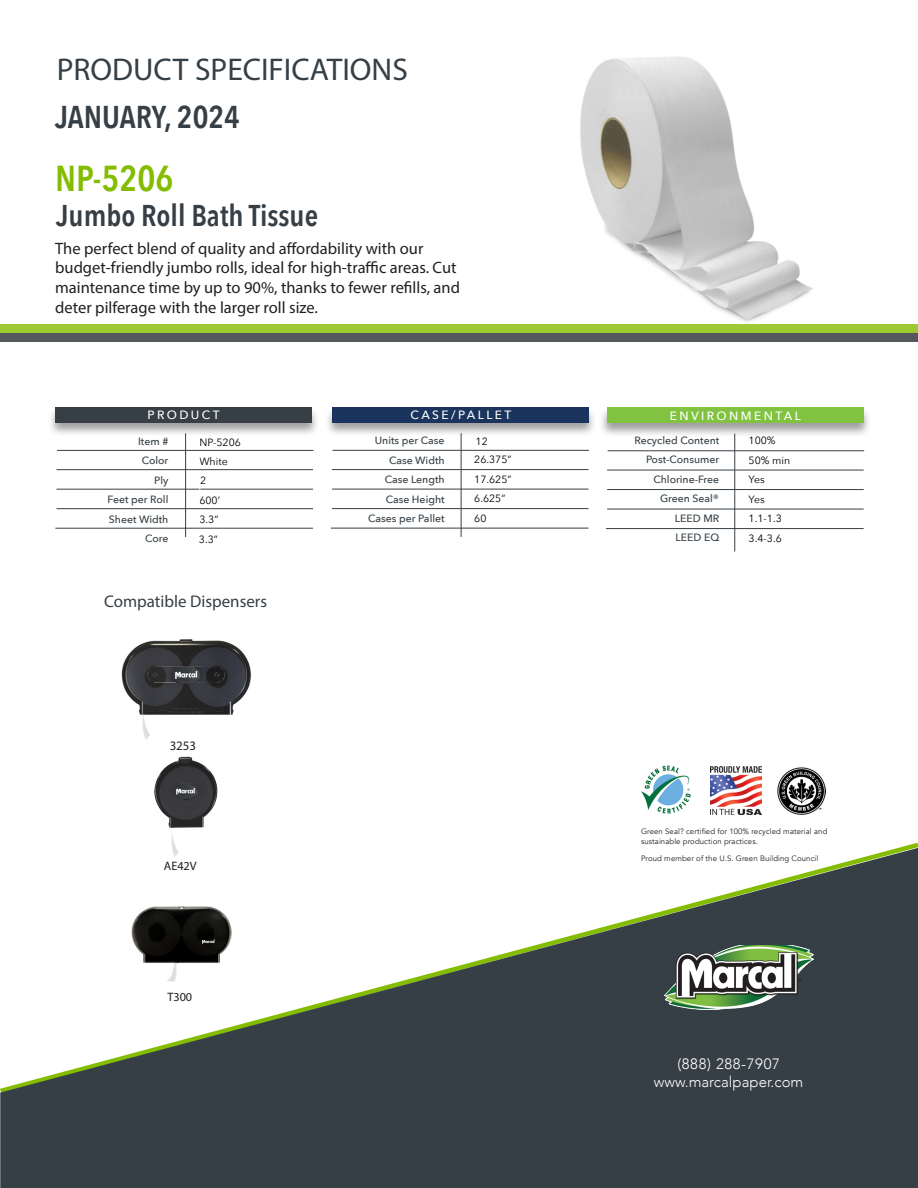
<style>
.page{position:relative;width:918px;height:1188px;background:#fff}
.page>*{position:absolute;margin:0;border:0;box-sizing:border-box;transform-origin:0 0}
.Heading_3_-_left{font:600 36px "Avenir Next Condensed";color:#84bd00}
.Small_body_text-_left{font:31.5px "Myriad Pro";color:#363f45}
.Small_body_text-_left-2{font:600 31.5px "Avenir Next Condensed";color:#363f45}
.Heading_3_-_left-2{font:600 30px "Avenir Next Condensed";color:#363f45}
.t1{font:16.95px "Myriad Pro";color:#363f45}
.t2{font:16.5px/19.8px "Myriad Pro";color:#231f20}
.Small_body_text-_left-3{font:300 15px "Avenir";color:#fff}
.Small_body_text-_left-4{font:300 15px "Avenir";letter-spacing:.04em;color:#fff}
.t3{font:12.9px "Myriad Pro";color:#231f20}
.t4{font:12.15px "Myriad Pro";color:#231f20}
.t5{font:500 12px "Avenir Next";letter-spacing:.2em;color:#fff}
.t6{font:500 10.5px "Avenir Next";color:#363f45}
.t7{font:10.5px "Avenir Next";color:#000}
.t8{font:7.8px/10.5px "Avenir";letter-spacing:.01em;color:#231f20}
</style>
<div class="page">
<svg style="left:0;top:848px;width:918px;height:340px;fill:#363f45"></svg>
<img style="left:640px;top:946px;width:198px;height:63px">
<div style="left:1px;top:324px;width:917px;height:9px;background:#9dca33"></div>
<div style="left:1px;top:333px;width:917px;height:9px;background:#54585d"></div>
<div style="left:199px;top:435px;width:115px;height:15px;border:1px solid #fff"></div>
<div style="left:199px;top:454px;width:114px;height:17px;border:1px solid #fff"></div>
<div style="left:199px;top:512px;width:114px;height:16px;border:1px solid #fff"></div>
<div style="left:47px;top:406px;width:273px;height:31px;background:#231f20;opacity:.43"></div>
<div style="left:55px;top:407px;width:257px;height:16px;background:#363f45"></div>
<hr style="left:185px;top:433px;width:1px;height:104px;background:#363f45">
<hr style="left:57px;top:450px;width:257px;height:1px;background:#363f45">
<hr style="left:56px;top:469px;width:257px;height:1px;background:#363f45">
<hr style="left:56px;top:489px;width:257px;height:1px;background:#363f45">
<hr style="left:56px;top:508px;width:257px;height:1px;background:#363f45">
<hr style="left:55px;top:528px;width:258px;height:1px;background:#363f45">
<div style="left:325px;top:406px;width:272px;height:31px;background:#231f20;opacity:.43"></div>
<div style="left:332px;top:407px;width:257px;height:16px;background:#1a345d"></div>
<hr style="left:332px;top:450px;width:257px;height:1px;background:#363f45">
<hr style="left:332px;top:489px;width:257px;height:1px;background:#363f45">
<hr style="left:331px;top:528px;width:258px;height:1px;background:#363f45">
<hr style="left:461px;top:433px;width:1px;height:104px;background:#363f45">
<hr style="left:332px;top:469px;width:257px;height:1px;background:#363f45">
<hr style="left:332px;top:508px;width:257px;height:1px;background:#363f45">
<img style="left:710px;top:767px;width:51px;height:48px">
<img style="left:778px;top:767px;width:47px;height:48px">
<img style="left:641px;top:766px;width:50px;height:47px">
<img style="left:580px;top:56px;width:233px;height:266px">
<hr style="left:734px;top:434px;width:1px;height:118px;background:#363f45">
<hr style="left:608px;top:450px;width:256px;height:1px;background:#363f45">
<hr style="left:607px;top:470px;width:257px;height:1px;background:#363f45">
<hr style="left:607px;top:489px;width:257px;height:1px;background:#363f45">
<hr style="left:607px;top:509px;width:257px;height:1px;background:#363f45">
<hr style="left:606px;top:528px;width:258px;height:1px;background:#363f45">
<div style="left:599px;top:406px;width:272px;height:31px;background:#231f20;opacity:.43"></div>
<div style="left:607px;top:408px;width:257px;height:15px;background:#81c340"></div>
<div style="left:199px;top:473px;width:116px;height:18px;border:1px solid #fff"></div>
<img style="left:151px;top:756px;width:68px;height:102px">
<img style="left:132px;top:907px;width:100px;height:77px">
<img style="left:121px;top:639px;width:130px;height:101px">
<p class="Small_body_text-_left" style="left:57px;top:50px;width:353px">PRODUCT SPECIFICATIONS</p>
<p class="Small_body_text-_left-2" style="left:55px;top:89px;width:186px">JANUARY, 2024</p>
<p class="Heading_3_-_left" style="left:55px;top:147px;width:120px">NP-5206</p>
<p class="Heading_3_-_left-2" style="left:56px;top:189px;width:263px">Jumbo Roll Bath Tissue</p>
<p class="t2" style="left:55px;top:238px;width:406px">The perfect blend of quality and affordability with our budget-friendly jumbo rolls, ideal for high-traffic areas. Cut maintenance time by up to 90%, thanks to fewer refills, and deter pilferage with the larger roll size.</p>
<p class="t5" style="left:148px;top:405px;width:74px">PRODUCT</p>
<p class="t6" style="left:138px;top:432px;width:32px">Item #</p>
<p class="t6" style="left:142px;top:452px;width:28px">Color</p>
<p class="t6" style="left:154px;top:471px;width:16px">Ply</p>
<p class="t6" style="left:108px;top:491px;width:62px">Feet per Roll</p>
<p class="t6" style="left:109px;top:510px;width:61px">Sheet Width</p>
<p class="t6" style="left:145px;top:530px;width:25px">Core</p>
<p class="t7" style="left:199px;top:433px;width:43px">NP-5206</p>
<p class="t7" style="left:199px;top:452px;width:30px">White</p>
<p class="t7" style="left:199px;top:491px;width:22px">600’</p>
<p class="t7" style="left:199px;top:510px;width:20px">3.3”</p>
<p class="t7" style="left:199px;top:531px;width:20px">3.3”</p>
<p class="t7" style="left:200px;top:471px;width:8px">2</p>
<p class="t1" style="left:104px;top:591px;width:165px">Compatible Dispensers</p>
<p class="t3" style="left:170px;top:738px;width:28px">3253</p>
<p class="t4" style="left:164px;top:858px;width:34px">AE42V</p>
<p class="t4" style="left:167px;top:989px;width:26px">T300</p>
<p class="t5" style="left:411px;top:405px;width:102px">CASE/PALLET</p>
<p class="t7" style="left:476px;top:433px;width:14px">12</p>
<p class="t7" style="left:474px;top:451px;width:39px">26.375”</p>
<p class="t7" style="left:474px;top:470px;width:39px">17.625”</p>
<p class="t7" style="left:474px;top:490px;width:33px">6.625”</p>
<p class="t7" style="left:474px;top:510px;width:14px">60</p>
<p class="t6" style="left:375px;top:432px;width:71px">Units per Case</p>
<p class="t6" style="left:389px;top:451px;width:57px">Case Width</p>
<p class="t6" style="left:385px;top:471px;width:61px">Case Length</p>
<p class="t6" style="left:386px;top:490px;width:60px">Case Height</p>
<p class="t6" style="left:368px;top:510px;width:78px">Cases per Pallet</p>
<p class="t5" style="left:670px;top:405px;width:133px">ENVIRONMENTAL</p>
<p class="t6" style="left:634px;top:431px;width:86px">Recycled Content</p>
<p class="t6" style="left:646px;top:451px;width:75px">Post-Consumer</p>
<p class="t6" style="left:653px;top:470px;width:67px">Chlorine-Free</p>
<p class="t6" style="left:660px;top:490px;width:61px">Green Seal®</p>
<p class="t6" style="left:675px;top:509px;width:46px">LEED MR</p>
<p class="t6" style="left:675px;top:529px;width:45px">LEED EQ</p>
<p class="t7" style="left:749px;top:432px;width:29px">100%</p>
<p class="t7" style="left:749px;top:451px;width:43px">50% min</p>
<p class="t7" style="left:749px;top:471px;width:18px">Yes</p>
<p class="t7" style="left:749px;top:490px;width:18px">Yes</p>
<p class="t7" style="left:749px;top:510px;width:35px">1.1-1.3</p>
<p class="t7" style="left:749px;top:529px;width:35px">3.4-3.6</p>
<p class="t8" style="left:641px;top:826px;width:188px">Green Seal? certified for 100% recycled material and sustainable production practices.</p>
<p class="t8" style="left:641px;top:853px;width:179px">Proud member of the U.S. Green Building Council</p>
<p class="Small_body_text-_left-4" style="left:677px;top:1055px;width:104px">(888) 288-7907</p>
<p class="Small_body_text-_left-3" style="left:654px;top:1073px;width:151px">www.marcalpaper.com</p>
</div>
